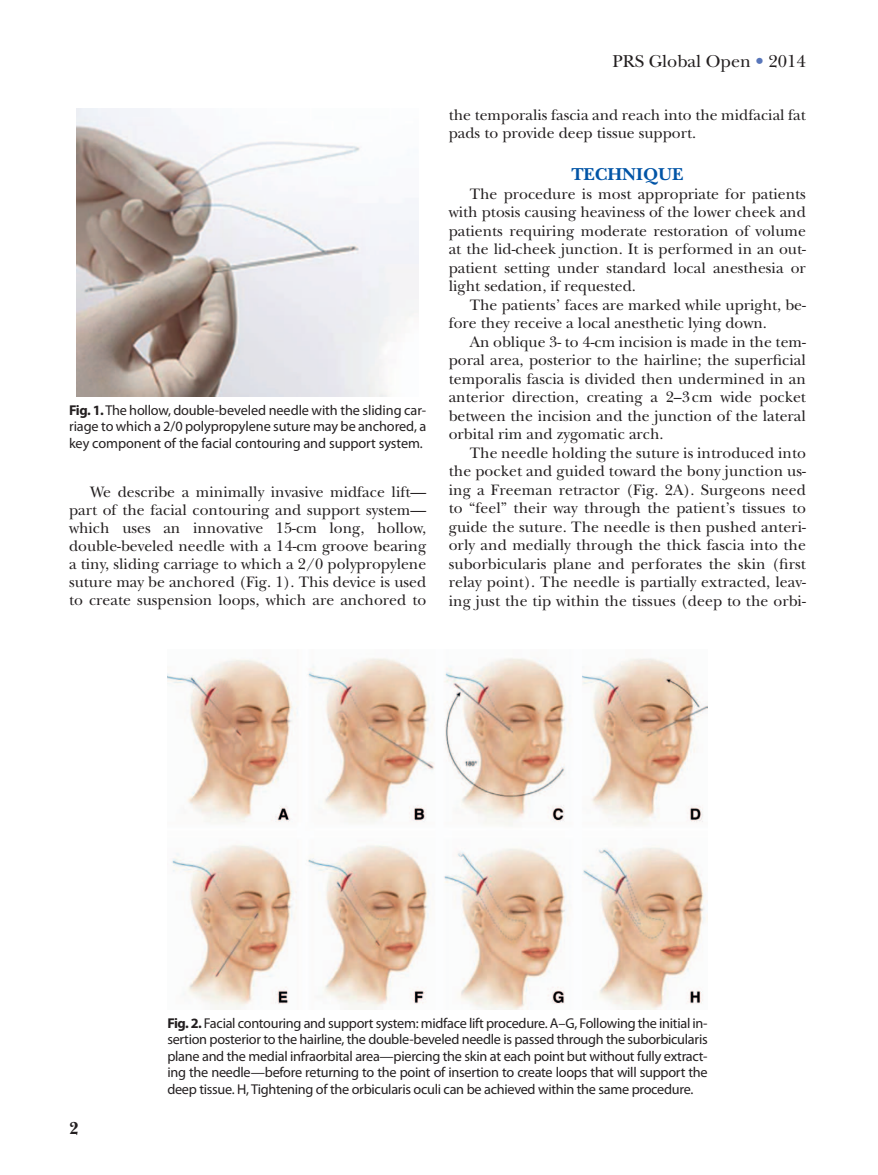
<style>
.page{position:relative;width:878px;height:1175px;background:#fff}
.page>*{position:absolute;margin:0;border:0;box-sizing:border-box;transform-origin:0 0}
.t1{font:18px "New Baskerville";color:#231f20}
.t2{font:700 18px "New Baskerville";color:#0154a6}
.t3{font:700 18px "New Baskerville";color:#231f20}
.t4{font:15.75px/18.5px "New Baskerville";color:#231f20;text-align:justify}
.t5{font:14.25px/16.5px "Myriad Pro";letter-spacing:-.015em;color:#231f20;text-align:justify}
.s1{font-weight:700}
.s2{color:#5876ba}
</style>
<div class="page">
<img style="left:76px;top:108px;width:343px;height:288px">
<img style="left:167px;top:658px;width:540px;height:351px">
<p class="t5" style="left:69px;top:401px;width:359px"><span class="s1">Fig. 1.</span>The hollow, double-beveled needle with the sliding car&shy;riage to which a 2/0 polypropylene suture may be anchored, a key component of the facial contouring and support system.</p>
<p class="t4" style="left:69px;top:483px;width:359px;line-height:18px;text-indent:21px">We describe a minimally invasive midface lift— part of the facial contouring and support system— which uses an innovative 15-cm long, hollow, double-beveled needle with a 14-cm groove bearing a tiny, sliding carriage to which a 2/0 polypropylene suture may be anchored (Fig. 1). This device is used to create suspension loops, which are anchored to</p>
<p class="t1" style="left:612px;top:51px;width:195px">PRS Global Open <span class="s2">•</span> 2014</p>
<p class="t4" style="left:449px;top:105px;width:358px">the temporalis fascia and reach into the midfacial fat pads to provide deep tissue support.</p>
<p class="t2" style="left:571px;top:164px;width:113px">TECHNIQUE</p>
<p class="t4" style="left:449px;top:185px;width:359px;text-indent:21px">The procedure is most appropriate for patients with ptosis causing heaviness of the lower cheek and patients requiring moderate restoration of volume at the lid-cheek junction. It is performed in an out&shy;patient setting under standard local anesthesia or light sedation, if requested.</p>
<p class="t4" style="left:449px;top:296px;width:359px;text-indent:21px">The patients’ faces are marked while upright, be&shy;fore they receive a local anesthetic lying down.</p>
<p class="t4" style="left:449px;top:332px;width:359px;text-indent:21px">An oblique 3- to 4-cm incision is made in the tem&shy;poral area, posterior to the hairline; the superficial temporalis fascia is divided then undermined in an anterior direction, creating a 2–3cm wide pocket between the incision and the junction of the lateral orbital rim and zygomatic arch.</p>
<p class="t4" style="left:449px;top:443px;width:359px;text-indent:21px">The needle holding the suture is introduced into the pocket and guided toward the bony junction us&shy;ing a Freeman retractor (Fig. 2A). Surgeons need to “feel” their way through the patient’s tissues to guide the suture. The needle is then pushed anteri&shy;orly and medially through the thick fascia into the suborbicularis plane and perforates the skin (first relay point). The needle is partially extracted, leav&shy;ing just the tip within the tissues (deep to the orbi-</p>
<p class="t3" style="left:69px;top:1118px;width:11px">2</p>
<p class="t5" style="left:167px;top:1014px;width:542px"><span class="s1">Fig. 2.</span> Facial contouring and support system: midface lift procedure. A–G, Following the initial in&shy;sertion posterior to the hairline, the double-beveled needle is passed through the suborbicularis plane and the medial infraorbital area—piercing the skin at each point but without fully extract&shy;ing the needle—before returning to the point of insertion to create loops that will support the deep tissue. H, Tightening of the orbicularis oculi can be achieved within the same procedure.</p>
</div>
